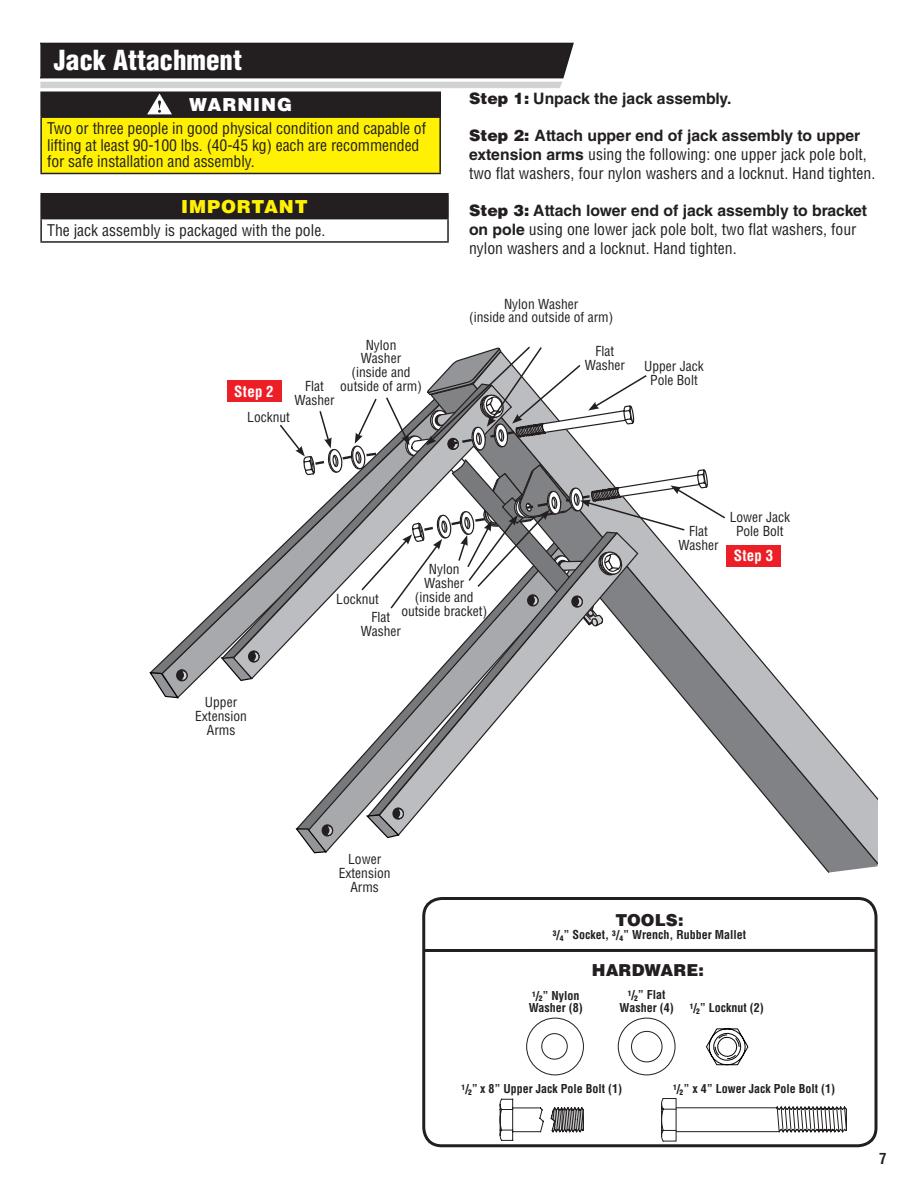
<style>
.page{position:relative;width:918px;height:1188px;background:#fff}
.page>*{position:absolute;margin:0;border:0;box-sizing:border-box;transform-origin:0 0}
.t1{font:900 condensed 27px "Helvetica LT Std";color:#fff}
.t2{font:900 18px "Helvetica LT Std";letter-spacing:.05em;color:#fff101}
.t3{font:900 18px "Helvetica LT Std";letter-spacing:.05em;color:#fff}
.t4{font:900 16.5px "Helvetica LT Std";letter-spacing:.005em;color:#231f20}
.t5{font:condensed 15.75px/18.8px "Helvetica LT Std";color:#231f20}
.t6{font:700 15.75px "Helvetica LT Std";color:#231f20}
.t7{font:700 condensed 15px "Helvetica LT Std";letter-spacing:.015em;color:#fff}
.t8{font:700 condensed 15px "Helvetica LT Std";color:#231f20}
.t9{font:condensed 13.5px/13.8px "Helvetica LT Std";color:#231f20;text-align:center}
.t10{font:700 condensed 12px/12.3px "Helvetica LT Std";color:#231f20}
.s1{font-weight:900}
.s2{font-weight:900;font-stretch:normal}
.s3{font-weight:700;font-stretch:normal}
</style>
<div class="page">
<svg style="left:300px;top:751px;width:66px;height:80px"></svg>
<svg style="left:153px;top:604px;width:68px;height:71px"></svg>
<svg style="left:639px;top:619px;width:239px;height:249px"></svg>
<svg style="left:295px;top:824px;width:39px;height:30px"></svg>
<svg style="left:149px;top:669px;width:39px;height:30px"></svg>
<svg style="left:221px;top:593px;width:11px;height:57px"></svg>
<svg style="left:232px;top:549px;width:69px;height:122px"></svg>
<svg style="left:220px;top:650px;width:40px;height:31px"></svg>
<svg style="left:366px;top:628px;width:209px;height:190px"></svg>
<svg style="left:366px;top:807px;width:39px;height:32px"></svg>
<div style="left:422px;top:897px;width:456px;height:250px;border:3px solid #231f20;border-radius:18px"></div>
<div style="left:41px;top:92px;width:399px;height:25px;background:#231f20"></div>
<div style="left:41px;top:117px;width:399px;height:56px;background:#fff101"></div>
<hr style="left:40px;top:93px;width:2px;height:23px;background:#231f20">
<hr style="left:439px;top:93px;width:2px;height:23px;background:#231f20">
<hr style="left:40px;top:116px;width:401px;height:2px;background:#231f20">
<hr style="left:40px;top:118px;width:2px;height:55px;background:#231f20">
<hr style="left:439px;top:118px;width:2px;height:55px;background:#231f20">
<hr style="left:40px;top:173px;width:401px;height:1px;background:#231f20">
<div style="left:41px;top:194px;width:407px;height:25px;background:#231f20"></div>
<hr style="left:40px;top:193px;width:409px;height:1px;background:#231f20">
<hr style="left:40px;top:194px;width:2px;height:24px;background:#231f20">
<hr style="left:447px;top:194px;width:2px;height:24px;background:#231f20">
<hr style="left:40px;top:218px;width:409px;height:1px;background:#231f20">
<hr style="left:40px;top:219px;width:2px;height:22px;background:#231f20">
<hr style="left:447px;top:219px;width:2px;height:22px;background:#231f20">
<hr style="left:40px;top:241px;width:409px;height:2px;background:#231f20">
<svg style="left:40px;top:42px;width:534px;height:73px"></svg>
<hr style="left:423px;top:949px;width:453px;height:3px;background:#231f20">
<div style="left:541px;top:1033px;width:27px;height:27px;border:1px solid #231f20;border-radius:50%"></div>
<div style="left:526px;top:1018px;width:58px;height:57px;border:1px solid #231f20;border-radius:50%"></div>
<div style="left:631px;top:1031px;width:31px;height:31px;border:1px solid #231f20;border-radius:50%"></div>
<div style="left:618px;top:1018px;width:57px;height:57px;border:1px solid #231f20;border-radius:50%"></div>
<svg style="left:706px;top:1028px;width:43px;height:38px"></svg>
<div style="left:227px;top:380px;width:54px;height:22px;background:#ed1f26"></div>
<div style="left:726px;top:545px;width:55px;height:22px;background:#ed1f26"></div>
<svg style="left:500px;top:1098px;width:84px;height:43px"></svg>
<svg style="left:661px;top:1098px;width:186px;height:44px"></svg>
<svg style="left:278px;top:346px;width:449px;height:282px"></svg>
<h1 class="t1" style="left:54px;top:43px;width:190px">Jack Attachment</h1>
<p class="t3" style="left:189px;top:93px;width:104px">WARNING</p>
<p class="t5" style="left:47px;top:120px;width:380px;line-height:16.5px">Two or three people in good physical condition and capable of lifting at least 90-100 lbs. (40-45 kg) each are recommended for safe installation and assembly.</p>
<p class="t2" style="left:181px;top:194px;width:128px">IMPORTANT</p>
<p class="t5" style="left:47px;top:221px;width:280px">The jack assembly is packaged with the pole.</p>
<p class="t7" style="left:234px;top:382px;width:41px">Step 2</p>
<p class="t9" style="left:340px;top:338px;width:83px">Nylon<br>Washer<br>(inside and outside of arm)</p>
<p class="t9" style="left:295px;top:380px;width:42px">Flat<br>Washer</p>
<p class="t9" style="left:247px;top:410px;width:44px">Locknut</p>
<p class="t6" style="left:469px;top:89px;width:264px"><span class="s1">Step 1:</span> Unpack the jack assembly.</p>
<p class="t5" style="left:469px;top:126px;width:408px"><span class="s2">Step 2:</span> <span class="s3">Attach upper end of jack assembly to upper extension arms</span> using the following: one upper jack pole bolt, two flat washers, four nylon washers and a locknut. Hand tighten.</p>
<p class="t5" style="left:469px;top:201px;width:400px"><span class="s2">Step 3:</span> <span class="s3">Attach lower end of jack assembly to bracket on pole</span> using one lower jack pole bolt, two flat washers, four nylon washers and a locknut. Hand tighten.</p>
<p class="t9" style="left:469px;top:297px;width:145px">Nylon Washer<br>(inside and outside of arm)</p>
<p class="t9" style="left:585px;top:344px;width:42px">Flat<br>Washer</p>
<p class="t9" style="left:644px;top:359px;width:61px">Upper Jack<br>Pole Bolt</p>
<p class="t9" style="left:195px;top:695px;width:53px">Upper<br>Extension<br>Arms</p>
<p class="t9" style="left:401px;top:562px;width:87px">Nylon<br>Washer<br>(inside and outside bracket)</p>
<p class="t9" style="left:336px;top:592px;width:44px">Locknut</p>
<p class="t9" style="left:361px;top:610px;width:42px">Flat<br>Washer</p>
<p class="t9" style="left:678px;top:524px;width:42px">Flat<br>Washer</p>
<p class="t9" style="left:730px;top:511px;width:62px">Lower Jack<br>Pole Bolt</p>
<p class="t7" style="left:734px;top:546px;width:41px">Step 3</p>
<p class="t9" style="left:339px;top:853px;width:53px">Lower<br>Extension<br>Arms</p>
<p class="t4" style="left:615px;top:909px;width:70px">TOOLS:</p>
<p class="t10" style="left:553px;top:929px;width:195px"><sup>3</sup><span class="s1">/</span><sub>4</sub>” Socket, <sup>3</sup><span class="s1">/</span><sub>4</sub>” Wrench, Rubber Mallet</p>
<p class="t4" style="left:592px;top:960px;width:114px">HARDWARE:</p>
<p class="t10" style="left:529px;top:989px;width:56px"><sup>1</sup><span class="s1">/</span><sub>2</sub>” Nylon<br>Washer (8)</p>
<p class="t10" style="left:620px;top:989px;width:56px;text-align:center"><sup>1</sup><span class="s1">/</span><sub>2</sub>” Flat<br>Washer (4)</p>
<p class="t10" style="left:690px;top:1002px;width:76px"><sup>1</sup><span class="s1">/</span><sub>2</sub>” Locknut (2)</p>
<p class="t10" style="left:462px;top:1083px;width:162px"><sup>1</sup><span class="s1">/</span><sub>2</sub>” x 8” Upper Jack Pole Bolt (1)</p>
<p class="t10" style="left:673px;top:1083px;width:163px"><sup>1</sup><span class="s1">/</span><sub>2</sub>” x 4” Lower Jack Pole Bolt (1)</p>
<p class="t8" style="left:879px;top:1149px;width:9px">7</p>
</div>
